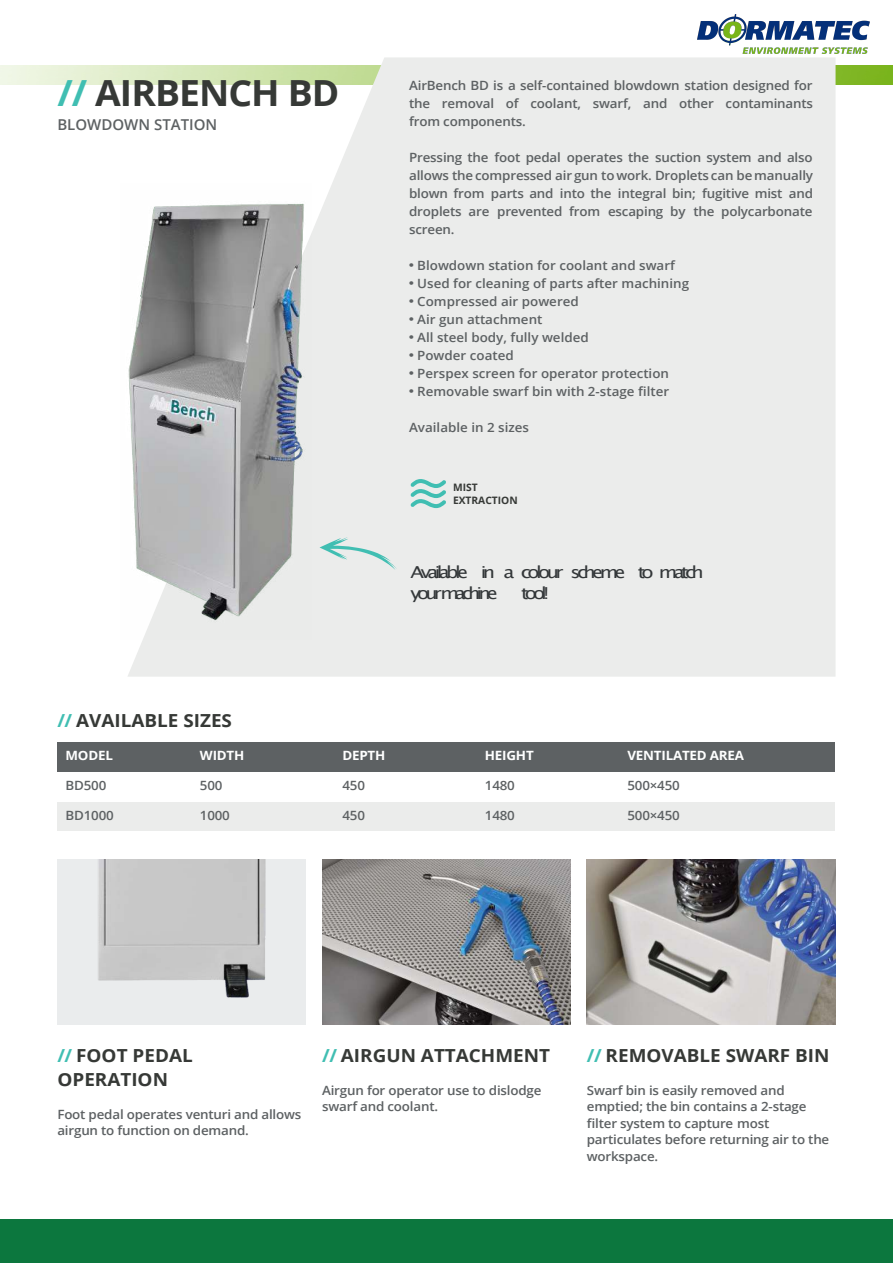
<style>
.page{position:relative;width:893px;height:1263px;background:#fff}
.page>*{position:absolute;margin:0;border:0;box-sizing:border-box;transform-origin:0 0}
.t1{font:700 36px "Open Sans";letter-spacing:-.025em;color:#363936;scale:1.04 1}
.t2{font:700 18px/24px "Open Sans";color:#363936;scale:1.05 1}
.t3{font:16.5px/21px "Lucida Grande";letter-spacing:-.18em;color:#333739;scale:1.2 1}
.t4{font:600 15px "Open Sans";color:#5d6163}
.t5{font:600 12.75px/18px "Open Sans";letter-spacing:-.015em;color:#5d6163;scale:1.05 1}
.t6{font:700 12.75px "Open Sans";letter-spacing:-.015em;color:#fff;scale:1.05 1}
.t7{font:700 10.2px/12.3px "Open Sans";color:#363936}
.s1{color:#40beb2}
.s2{font-family:"Impact";font-weight:400}
</style>
<div class="page">
<img style="left:0;top:66px;width:893px;height:19px">
<div style="left:57px;top:802px;width:778px;height:29px;background:#ebeceb"></div>
<div style="left:57px;top:742px;width:778px;height:30px;background:#5d6163"></div>
<svg style="left:127px;top:57px;width:709px;height:620px;background:#ecedeb"></svg>
<img style="left:127px;top:184px;width:185px;height:455px">
<svg style="left:320px;top:537px;width:77px;height:33px;background:#d2e5e2"></svg>
<svg style="left:410px;top:476px;width:36px;height:32px"></svg>
<div style="left:57px;top:859px;width:249px;height:165px;background:#eaeced"></div>
<img style="left:98px;top:859px;width:167px;height:139px">
<img style="left:322px;top:859px;width:249px;height:165px">
<img style="left:587px;top:859px;width:249px;height:165px">
<div style="left:0;top:1219px;width:893px;height:44px;background:#0c773e"></div>
<img style="left:697px;top:15px;width:173px;height:38px">
<h1 class="t1" style="left:57px;top:67px;width:273px"><span class="s1">//</span> AIRBENCH BD</h1>
<p class="t4" style="left:57px;top:114px;width:161px">BLOWDOWN STATION</p>
<p class="t5" style="left:409px;top:76px;width:386px;text-align:justify">AirBench BD is a self-contained blowdown station designed for the removal of coolant, swarf, and other contaminants from components.</p>
<p class="t5" style="left:409px;top:148px;width:386px;text-align:justify">Pressing the foot pedal operates the suction system and also allows the compressed air gun to work. Droplets can bemanually blown from parts and into the integral bin; fugitive mist and droplets are prevented from escaping by the polycarbonate screen.</p>
<p class="t5" style="left:409px;top:256px;width:255px"><span class="s2">•</span> Blowdown station for coolant and swarf</p>
<p class="t5" style="left:409px;top:274px;width:268px"><span class="s2">•</span> Used for cleaning of parts after machining</p>
<p class="t5" style="left:409px;top:292px;width:163px"><span class="s2">•</span> Compressed air powered</p>
<p class="t5" style="left:409px;top:310px;width:129px"><span class="s2">•</span> Air gun attachment</p>
<p class="t5" style="left:409px;top:328px;width:173px"><span class="s2">•</span> All steel body, fully welded</p>
<p class="t5" style="left:409px;top:346px;width:101px"><span class="s2">•</span> Powder coated</p>
<p class="t5" style="left:409px;top:364px;width:249px"><span class="s2">•</span> Perspex screen for operator protection</p>
<p class="t5" style="left:409px;top:382px;width:249px"><span class="s2">•</span> Removable swarf bin with 2-stage filter</p>
<p class="t5" style="left:409px;top:418px;width:116px">Available in 2 sizes</p>
<p class="t7" style="left:453px;top:481px;width:66px">MIST<br>EXTRACTION</p>
<p class="t3" style="left:411px;top:562px;width:246px">Available in a colour scheme to match yourmachine</p>
<p class="t3" style="left:521px;top:583px;width:25px">tool!</p>
<h2 class="t2" style="left:57px;top:708px;width:168px"><span class="s1">//</span> AVAILABLE SIZES</h2>
<p class="t6" style="left:66px;top:747px;width:47px">MODEL</p>
<p class="t6" style="left:200px;top:747px;width:44px">WIDTH</p>
<p class="t6" style="left:342px;top:747px;width:42px">DEPTH</p>
<p class="t6" style="left:485px;top:747px;width:48px">HEIGHT</p>
<p class="t6" style="left:627px;top:747px;width:113px">VENTILATED AREA</p>
<p class="t5" style="left:66px;top:777px;width:40px">BD500</p>
<p class="t5" style="left:200px;top:777px;width:23px">500</p>
<p class="t5" style="left:342px;top:777px;width:23px">450</p>
<p class="t5" style="left:485px;top:777px;width:30px">1480</p>
<p class="t5" style="left:627px;top:777px;width:51px">500×450</p>
<p class="t5" style="left:66px;top:807px;width:47px">BD1000</p>
<p class="t5" style="left:200px;top:807px;width:30px">1000</p>
<p class="t5" style="left:342px;top:807px;width:23px">450</p>
<p class="t5" style="left:485px;top:807px;width:30px">1480</p>
<p class="t5" style="left:627px;top:807px;width:51px">500×450</p>
<h2 class="t2" style="left:57px;top:1042px;width:130px"><span class="s1">//</span> FOOT PEDAL<br>OPERATION</h2>
<p class="t5" style="left:57px;top:1105px;width:234px;line-height:16.5px">Foot pedal operates venturi and allows airgun to function on demand.</p>
<h2 class="t2" style="left:322px;top:1042px;width:219px"><span class="s1">//</span> AIRGUN ATTACHMENT</h2>
<p class="t5" style="left:322px;top:1081px;width:210px;line-height:16.5px">Airgun for operator use to dislodge swarf and coolant.</p>
<h2 class="t2" style="left:587px;top:1042px;width:233px"><span class="s1">//</span> REMOVABLE SWARF BIN</h2>
<p class="t5" style="left:587px;top:1081px;width:232px;line-height:16.5px">Swarf bin is easily removed and emptied; the bin contains a 2-stage filter system to capture most particulates before returning air to the workspace.</p>
</div>
